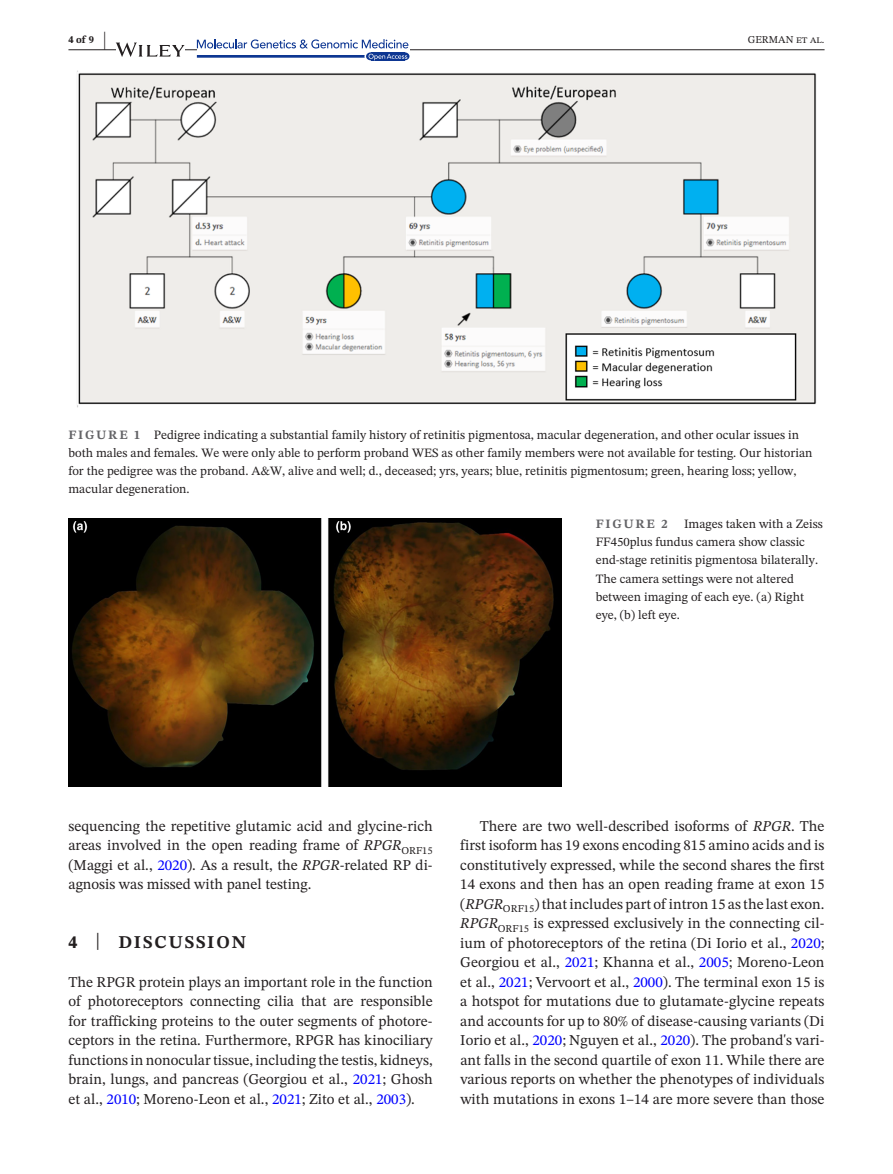
<style>
.page{position:relative;width:893px;height:1174px;background:#fff}
.page>*{position:absolute;margin:0;border:0;box-sizing:border-box;transform-origin:0 0}
.t1{font:700 18px "STIX Two Text";letter-spacing:.1em;color:#231f20}
.t2{font:15px/19.5px "STIX Two Text";color:#231f20;text-align:justify}
.t3{font:12.75px/18px "STIX Two Text";color:#231f20}
.t4{font:700 12.75px "STIX Two Text";letter-spacing:.14em;color:#636366}
.t5{font:10.5px "STIX Two Text";color:#231f20}
.t6{font:700 10.5px "STIX Two Text";color:#231f20}
.s1{font-size:21px}
.s2{font-weight:700;color:#636366}
.s3{font-style:italic}
.s4{color:#00f}
.s5{font-weight:400;font-size:23.7px}
</style>
<div class="page">
<hr style="left:68px;top:49px;width:756px;height:1px;background:#231f20">
<svg style="left:116px;top:43px;width:69px;height:14px"></svg>
<svg style="left:197px;top:39px;width:211px;height:21px"></svg>
<img style="left:77px;top:70px;width:739px;height:337px">
<img style="left:68px;top:519px;width:494px;height:267px">
<p class="t6" style="left:68px;top:32px;width:39px">4 of 9 <span class="s1">|</span></p>
<p class="t5" style="left:748px;top:32px;width:78px">GERMAN et al.</p>
<p class="t3" style="left:68px;top:426px;width:745px"><span class="s2">FIGURE 1</span> Pedigree indicating a substantial family history of retinitis pigmentosa, macular degeneration, and other ocular issues in both males and females. We were only able to perform proband WES as other family members were not available for testing. Our historian for the pedigree was the proband. A&amp;W, alive and well; d., deceased; yrs, years; blue, retinitis pigmentosum; green, hearing loss; yellow, macular degeneration.</p>
<p class="t4" style="left:596px;top:515px;width:73px">FIGURE 2</p>
<p class="t3" style="left:596px;top:515px;width:229px;text-indent:88px">Images taken with a Zeiss FF450plus fundus camera show classic end-stage retinitis pigmentosa bilaterally.<br>The camera settings were not altered between imaging of each eye. (a) Right eye, (b) left eye.</p>
<p class="t2" style="left:68px;top:816px;width:366px">sequencing the repetitive glutamic acid and glycine-rich areas involved in the open reading frame of <span class="s3">RPGR</span><sub>ORF15 </sub>(Maggi et al., <span class="s4">2020</span>). As a result, the <span class="s3">RPGR-</span>related RP di&shy;agnosis was missed with panel testing.</p>
<p class="t1" style="left:68px;top:929px;width:179px">4 <span class="s5">|</span> DISCUSSION</p>
<p class="t2" style="left:68px;top:972px;width:366px">The RPGR protein plays an important role in the function of photoreceptors connecting cilia that are responsible for trafficking proteins to the outer segments of photore&shy;ceptors in the retina. Furthermore, RPGR has kinociliary functions in nonocular tissue, including the testis, kidneys, brain, lungs, and pancreas (Georgiou et al., <span class="s4">2021</span>; Ghosh et al., <span class="s4">2010</span>; Moreno-Leon et al., <span class="s4">2021</span>; Zito et al., <span class="s4">2003</span>).</p>
<p class="t2" style="left:460px;top:816px;width:366px;text-indent:20px">There are two well-described isoforms of <span class="s3">RPGR</span>. The first isoform has 19 exons encoding 815 amino acids and is constitutively expressed, while the second shares the first 14 exons and then has an open reading frame at exon 15 (<span class="s3">RPGR</span><sub>ORF15</sub>) that includes part of intron 15 as the last exon.<br><span class="s3">RPGR</span><sub>ORF15</sub> is expressed exclusively in the connecting cil&shy;ium of photoreceptors of the retina (Di Iorio et al., <span class="s4">2020</span>; Georgiou et al., <span class="s4">2021</span>; Khanna et al., <span class="s4">2005</span>; Moreno-Leon et al., <span class="s4">2021</span>; Vervoort et al., <span class="s4">2000</span>). The terminal exon 15 is a hotspot for mutations due to glutamate-glycine repeats and accounts for up to 80% of disease-causing variants (Di Iorio et al., <span class="s4">2020</span>; Nguyen et al., <span class="s4">2020</span>). The proband's vari&shy;ant falls in the second quartile of exon 11. While there are various reports on whether the phenotypes of individuals with mutations in exons 1–14 are more severe than those</p>
</div>
